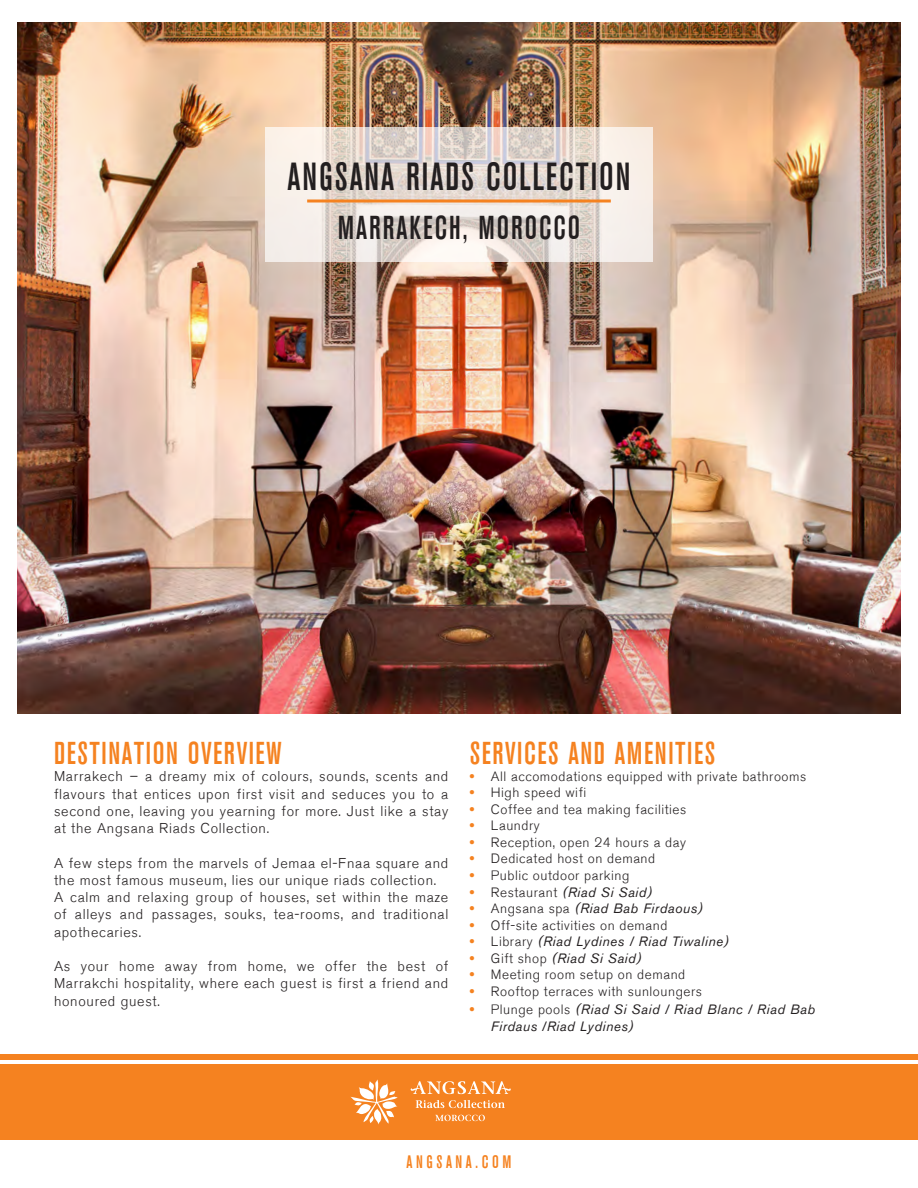
<style>
.page{position:relative;width:918px;height:1188px;background:#fff}
.page>*{position:absolute;margin:0;border:0;box-sizing:border-box;transform-origin:0 0}
.Black_page_headings{font:500 condensed 39px "Akzidenz Grotesk BE";letter-spacing:.05em;color:#231f20}
.Black_page_headings-2{font:500 condensed 33px "Akzidenz Grotesk BE";letter-spacing:.06em;color:#231f20}
.t1{font:500 condensed 31.5px "Akzidenz Grotesk BE";letter-spacing:.05em;color:#f58220}
.URL{font:500 condensed 18px "Akzidenz Grotesk BE";letter-spacing:.2em;color:#f58220}
.copy{font:300 14.25px/17.2px "Akzidenz Grotesk BE";letter-spacing:.05em;color:#231f20;text-align:justify}
.copy-2{font:300 13.5px "Akzidenz Grotesk BE";letter-spacing:.04em;color:#231f20}
.copy-3{font:italic 13.5px/17.9px "Akzidenz Grotesk BE";letter-spacing:.04em;color:#231f20}
.s1{font-weight:700;color:#f58220}
.s2{font-weight:700;font-style:normal;color:#f58220}
.s3{font-weight:300;font-style:normal}
</style>
<div class="page">
<div style="left:0;top:1065px;width:918px;height:75px;background:#f58220"></div>
<div style="left:0;top:1054px;width:918px;height:5px;background:#f58220"></div>
<img style="left:18px;top:22px;width:882px;height:692px">
<svg style="left:265px;top:128px;width:388px;height:134px"></svg>
<hr style="left:307px;top:200px;width:304px;height:2px;background:#f58220">
<svg style="left:416px;top:1100px;width:89px;height:8px"></svg>
<svg style="left:435px;top:1115px;width:50px;height:6px"></svg>
<svg style="left:411px;top:1081px;width:100px;height:13px"></svg>
<svg style="left:350px;top:1079px;width:48px;height:45px"></svg>
<p class="Black_page_headings" style="left:288px;top:155px;width:344px">ANGSANA RIADS COLLECTION</p>
<p class="Black_page_headings-2" style="left:338px;top:209px;width:244px">MARRAKECH, MOROCCO</p>
<p class="t1" style="left:54px;top:736px;width:229px">DESTINATION OVERVIEW</p>
<p class="copy" style="left:54px;top:768px;width:396px">Marrakech – a dreamy mix of colours, sounds, scents and flavours that entices upon first visit and seduces you to a second one, leaving you yearning for more. Just like a stay at the Angsana Riads Collection.</p>
<p class="copy" style="left:54px;top:854px;width:396px">A few steps from the marvels of Jemaa el-Fnaa square and the most famous museum, lies our unique riads collection.</p>
<p class="copy" style="left:54px;top:889px;width:396px">A calm and relaxing group of houses, set within the maze of alleys and passages, souks, tea-rooms, and traditional apothecaries.</p>
<p class="copy" style="left:54px;top:958px;width:396px">As your home away from home, we offer the best of Marrakchi hospitality, where each guest is first a friend and honoured guest.</p>
<p class="t1" style="left:470px;top:736px;width:247px">SERVICES AND AMENITIES</p>
<p class="copy-2" style="left:470px;top:769px;width:338px"><span class="s1">•</span> All accomodations equipped with private bathrooms</p>
<p class="copy-2" style="left:470px;top:785px;width:118px"><span class="s1">•</span> High speed wifi</p>
<p class="copy-2" style="left:470px;top:802px;width:218px"><span class="s1">•</span> Coffee and tea making facilities</p>
<p class="copy-2" style="left:470px;top:818px;width:72px"><span class="s1">•</span> Laundry</p>
<p class="copy-2" style="left:470px;top:835px;width:218px"><span class="s1">•</span> Reception, open 24 hours a day</p>
<p class="copy-2" style="left:470px;top:851px;width:187px"><span class="s1">•</span> Dedicated host on demand</p>
<p class="copy-2" style="left:470px;top:868px;width:161px"><span class="s1">•</span> Public outdoor parking</p>
<p class="copy-3" style="left:470px;top:883px;width:184px"><span class="s2">•</span> <span class="s3">Restaurant</span> (Riad Si Said)</p>
<p class="copy-3" style="left:470px;top:899px;width:235px"><span class="s2">•</span> <span class="s3">Angsana spa</span> (Riad Bab Firdaous)</p>
<p class="copy-2" style="left:470px;top:917px;width:199px"><span class="s1">•</span> Off-site activities on demand</p>
<p class="copy-3" style="left:470px;top:933px;width:261px"><span class="s2">•</span> <span class="s3">Library</span> (Riad Lydines / Riad Tiwaline)</p>
<p class="copy-3" style="left:470px;top:949px;width:173px"><span class="s2">•</span> <span class="s3">Gift shop</span> (Riad Si Said)</p>
<p class="copy-2" style="left:470px;top:967px;width:217px"><span class="s1">•</span> Meeting room setup on demand</p>
<p class="copy-2" style="left:470px;top:983px;width:234px"><span class="s1">•</span> Rooftop terraces with sunloungers</p>
<p class="copy-3" style="left:491px;top:1000px;width:326px;text-indent:-21px"><span class="s2">•</span> <span class="s3">Plunge pools</span> (Riad Si Said / Riad Blanc / Riad Bab<br>Firdaus /Riad Lydines)</p>
<p class="URL" style="left:407px;top:1152px;width:106px">ANGSANA.COM</p>
</div>
